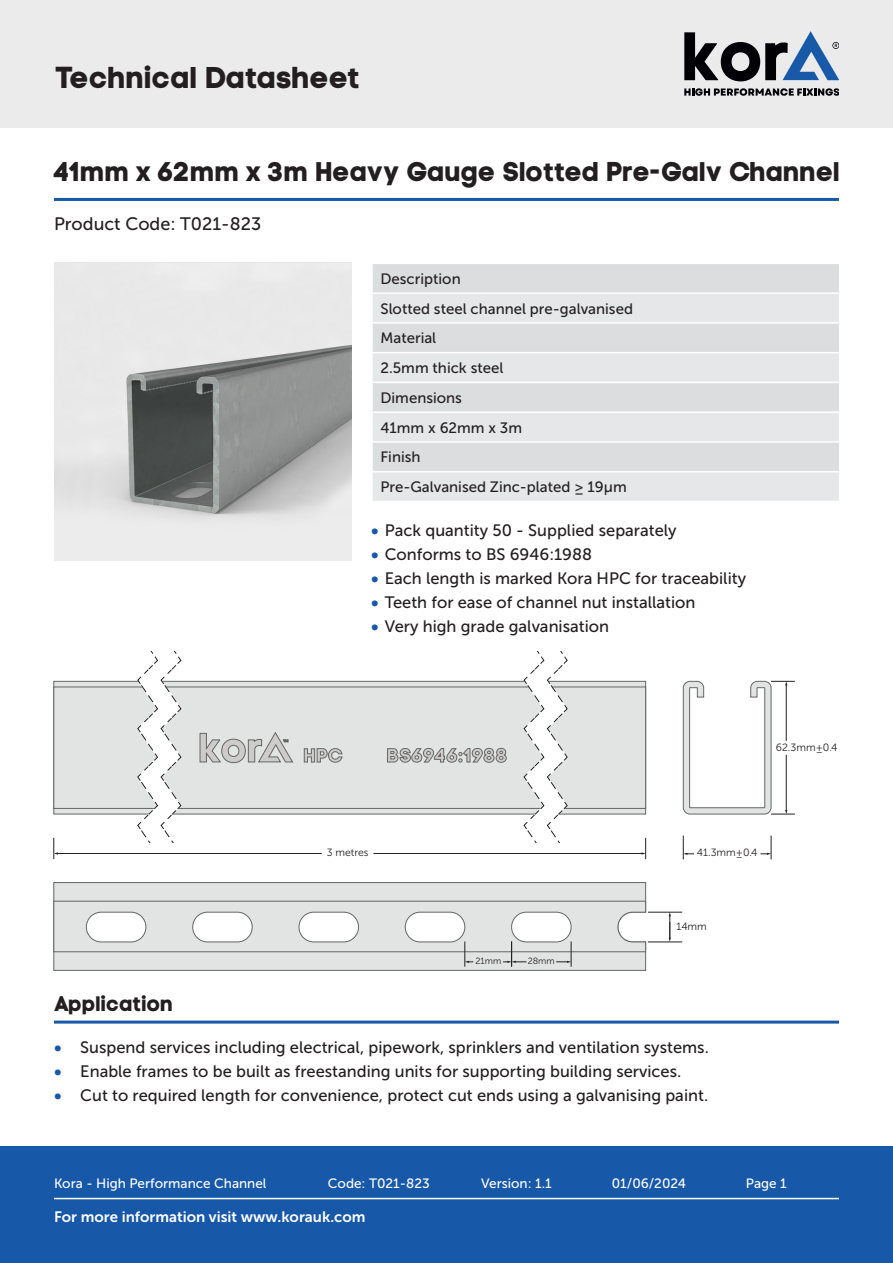
<style>
.page{position:relative;width:893px;height:1263px;background:#fff}
.page>*{position:absolute;margin:0;border:0;box-sizing:border-box;transform-origin:0 0}
.t1{font:30px "Code Pro Bold LC";color:#231f20}
.t2{font:27px "Code Pro Bold LC";color:#231f20}
.t3{font:21px "Code Pro Bold LC";color:#231f20}
.t4{font:18px "Museo Sans 500";color:#231f20}
.t5{font:500 18px "Neo Sans W1 G";color:#1858a8}
.t6{font:16.5px "Museo Sans 500";color:#231f20}
.t7{font:15px "Museo Sans 500";color:#231f20}
.t8{font:15px "Museo Sans 700";color:#fff}
.t9{font:13.5px "Museo Sans 500";color:#fff}
.t10{font:10.5px "Museo Sans 300";color:#231f20}
.t11{font:9px "Museo Sans 300";color:#231f20}
.s1{font-family:"Neo Sans W1 G";font-weight:500;font-size:18px;color:#1858a8}
</style>
<div class="page">
<div style="left:0;top:1146px;width:893px;height:117px;background:#1858a8"></div>
<hr style="left:54px;top:1198px;width:785px;height:1px;background:#fff">
<div style="left:0;top:0;width:893px;height:128px;background:#ebebec"></div>
<svg style="left:684px;top:31px;width:155px;height:65px"></svg>
<svg style="left:683px;top:681px;width:112px;height:134px"></svg>
<svg style="left:683px;top:836px;width:11px;height:23px"></svg>
<svg style="left:760px;top:836px;width:12px;height:23px"></svg>
<svg style="left:54px;top:681px;width:592px;height:133px;background:#c5c6c6"></svg>
<div style="left:54px;top:687px;width:592px;height:121px;background:#e2e3e3"></div>
<svg style="left:304px;top:748px;width:38px;height:14px"></svg>
<svg style="left:200px;top:732px;width:93px;height:31px"></svg>
<svg style="left:387px;top:747px;width:120px;height:16px"></svg>
<svg style="left:137px;top:651px;width:44px;height:192px"></svg>
<svg style="left:524px;top:651px;width:43px;height:192px"></svg>
<hr style="left:57px;top:853px;width:265px;height:1px;background:#231f20">
<svg style="left:53px;top:838px;width:5px;height:21px"></svg>
<hr style="left:373px;top:853px;width:269px;height:1px;background:#231f20">
<svg style="left:642px;top:838px;width:4px;height:21px"></svg>
<svg style="left:53px;top:882px;width:593px;height:89px;background:#d5d6d6"></svg>
<svg style="left:53px;top:901px;width:593px;height:66px;background:#dcdcdc"></svg>
<hr style="left:648px;top:912px;width:34px;height:1px;background:#231f20">
<hr style="left:648px;top:941px;width:34px;height:1px;background:#231f20">
<svg style="left:669px;top:912px;width:2px;height:30px"></svg>
<div style="left:86px;top:912px;width:60px;height:30px;background:#fff;border-radius:15px"></div>
<div style="left:86px;top:912px;width:60px;height:30px;border:1px solid #656666;border-radius:15px"></div>
<div style="left:193px;top:912px;width:59px;height:30px;background:#fff;border-radius:15px"></div>
<div style="left:193px;top:912px;width:59px;height:30px;border:1px solid #656666;border-radius:15px"></div>
<div style="left:299px;top:912px;width:59px;height:30px;background:#fff;border-radius:15px"></div>
<div style="left:299px;top:912px;width:60px;height:30px;border:1px solid #656666;border-radius:15px"></div>
<div style="left:405px;top:912px;width:60px;height:30px;background:#fff;border-radius:15px"></div>
<div style="left:405px;top:912px;width:60px;height:30px;border:1px solid #656666;border-radius:15px"></div>
<div style="left:512px;top:912px;width:59px;height:30px;background:#fff;border-radius:15px"></div>
<div style="left:511px;top:912px;width:60px;height:30px;border:1px solid #656666;border-radius:15px"></div>
<div style="left:373px;top:264px;width:466px;height:28px;background:#dcdddf"></div>
<svg style="left:373px;top:294px;width:466px;height:207px;background:#e1e2e4"></svg>
<hr style="left:371px;top:322px;width:469px;height:2px;background:#fff">
<hr style="left:371px;top:352px;width:469px;height:1px;background:#fff">
<hr style="left:371px;top:382px;width:469px;height:1px;background:#fff">
<hr style="left:371px;top:411px;width:469px;height:2px;background:#fff">
<hr style="left:371px;top:441px;width:469px;height:2px;background:#fff">
<hr style="left:371px;top:471px;width:469px;height:1px;background:#fff">
<hr style="left:54px;top:1020px;width:785px;height:3px;background:#1858a8">
<hr style="left:54px;top:198px;width:785px;height:3px;background:#1858a8">
<img style="left:54px;top:263px;width:298px;height:297px">
<h1 class="t1" style="left:55px;top:59px;width:307px">Technical Datasheet</h1>
<p class="t2" style="left:54px;top:155px;width:788px">41mm x 62mm x 3m Heavy Gauge Slotted Pre-Galv Channel</p>
<p class="t4" style="left:54px;top:214px;width:209px">Product Code: T021-823</p>
<p class="t7" style="left:380px;top:270px;width:82px">Description</p>
<p class="t7" style="left:380px;top:300px;width:254px">Slotted steel channel pre-galvanised</p>
<p class="t7" style="left:380px;top:330px;width:57px">Material</p>
<p class="t7" style="left:380px;top:360px;width:124px">2.5mm thick steel</p>
<p class="t7" style="left:380px;top:389px;width:83px">Dimensions</p>
<p class="t7" style="left:380px;top:419px;width:143px">41mm x 62mm x 3m</p>
<p class="t7" style="left:380px;top:449px;width:42px">Finish</p>
<p class="t7" style="left:380px;top:479px;width:248px">Pre-Galvanised Zinc-plated ≥ 19µm</p>
<p class="t6" style="left:371px;top:521px;width:307px"><span class="s1">•</span> Pack quantity 50 - Supplied separately</p>
<p class="t6" style="left:371px;top:545px;width:222px"><span class="s1">•</span> Conforms to BS 6946:1988</p>
<p class="t6" style="left:371px;top:569px;width:376px"><span class="s1">•</span> Each length is marked Kora HPC for traceability</p>
<p class="t6" style="left:371px;top:593px;width:326px"><span class="s1">•</span> Teeth for ease of channel nut installation</p>
<p class="t6" style="left:371px;top:617px;width:239px"><span class="s1">•</span> Very high grade galvanisation</p>
<p class="t10" style="left:776px;top:742px;width:63px">62.3mm±0.4</p>
<p class="t3" style="left:54px;top:990px;width:121px">Application</p>
<p class="t10" style="left:327px;top:847px;width:43px">3 metres</p>
<p class="t11" style="left:475px;top:956px;width:27px">21mm</p>
<p class="t11" style="left:528px;top:956px;width:28px">28mm</p>
<p class="t10" style="left:697px;top:847px;width:62px">41.3mm±0.4</p>
<p class="t10" style="left:676px;top:921px;width:32px">14mm</p>
<p class="t5" style="left:54px;top:1036px;width:9px">•</p>
<p class="t6" style="left:80px;top:1038px;width:630px">Suspend services including electrical, pipework, sprinklers and ventilation systems.</p>
<p class="t5" style="left:54px;top:1060px;width:9px">•</p>
<p class="t6" style="left:80px;top:1062px;width:602px">Enable frames to be built as freestanding units for supporting building services.</p>
<p class="t5" style="left:54px;top:1084px;width:9px">•</p>
<p class="t6" style="left:80px;top:1086px;width:629px">Cut to required length for convenience, protect cut ends using a galvanising paint.</p>
<p class="t9" style="left:54px;top:1176px;width:214px">Kora - High Performance Channel</p>
<p class="t9" style="left:328px;top:1176px;width:103px">Code: T021-823</p>
<p class="t9" style="left:612px;top:1176px;width:76px">01/06/2024</p>
<p class="t9" style="left:746px;top:1176px;width:42px">Page 1</p>
<p class="t8" style="left:54px;top:1208px;width:313px">For more information visit www.korauk.com</p>
<p class="t9" style="left:481px;top:1176px;width:72px">Version: 1.1</p>
</div>
